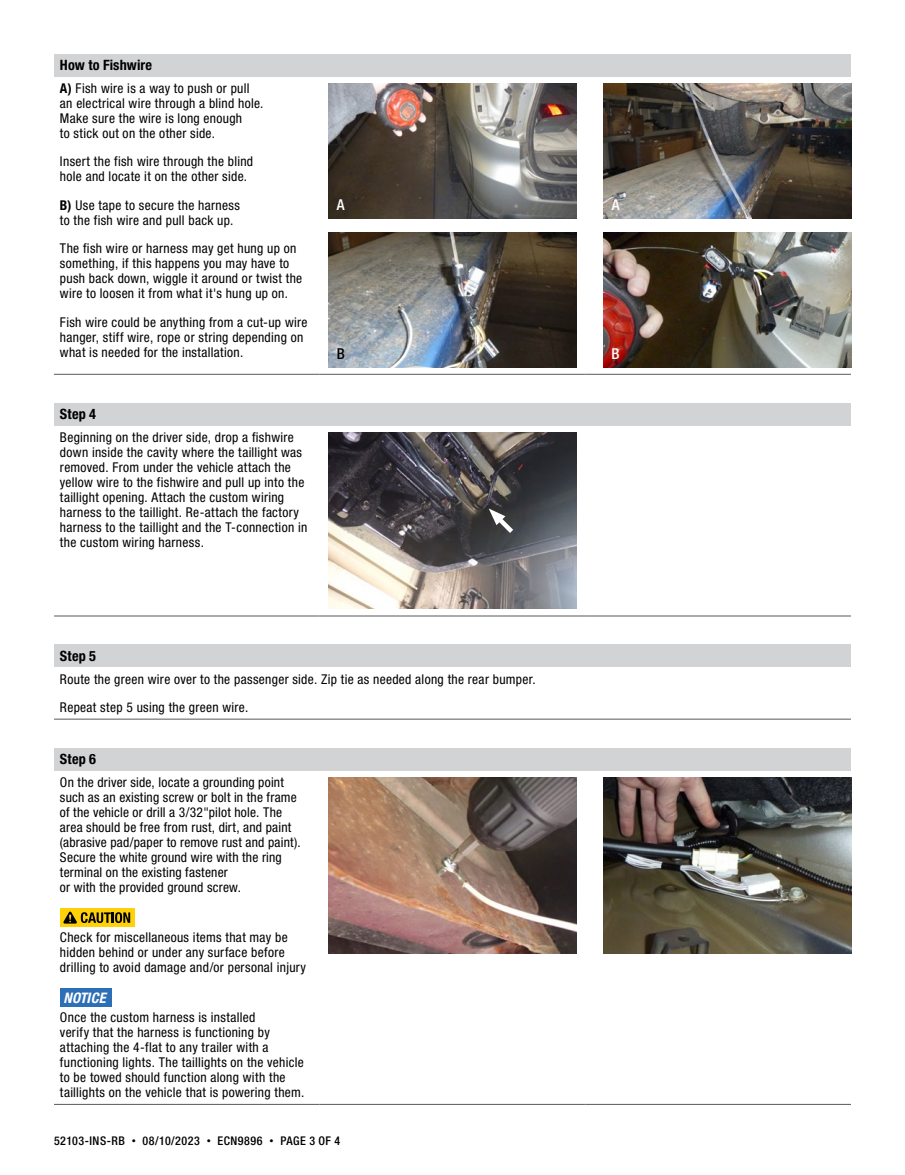
<style>
.page{position:relative;width:905px;height:1175px;background:#fff}
.page>*{position:absolute;margin:0;border:0;box-sizing:border-box;transform-origin:0 0}
.t1{font:500 condensed 15px "Helvetica Neue LT Std";color:#fff}
.t2{font:500 condensed 15px "Helvetica Neue LT Std";color:#000}
.t3{font:italic 700 condensed 14.55px "Helvetica Neue LT Std";letter-spacing:.02em;color:#fff}
.t4{font:700 condensed 14.25px "Helvetica Neue LT Std";letter-spacing:.01em;color:#000}
.t5{font:condensed 13.5px/15px "Helvetica Neue LT Std";letter-spacing:.02em;color:#000}
.t6{font:500 condensed 12px "Helvetica Neue LT Std";letter-spacing:.04em;color:#000}
.s1{font-weight:700}
.s2{font-family:"DINOT";font-weight:400;font-stretch:normal;font-size:9px}
</style>
<div class="page">
<div style="left:54px;top:645px;width:796px;height:22px;background:#d1d3d4"></div>
<hr style="left:54px;top:718px;width:796px;height:1px;background:#58595b">
<div style="left:54px;top:403px;width:796px;height:22px;background:#d1d3d4"></div>
<hr style="left:54px;top:615px;width:266px;height:1px;background:#58595b">
<hr style="left:320px;top:615px;width:265px;height:1px;background:#58595b">
<hr style="left:585px;top:615px;width:265px;height:1px;background:#58595b">
<img style="left:329px;top:432px;width:247px;height:177px">
<div style="left:54px;top:54px;width:796px;height:22px;background:#d1d3d4"></div>
<hr style="left:54px;top:374px;width:266px;height:1px;background:#58595b">
<hr style="left:320px;top:374px;width:265px;height:1px;background:#58595b">
<hr style="left:585px;top:374px;width:265px;height:1px;background:#58595b">
<img style="left:329px;top:83px;width:247px;height:135px">
<img style="left:603px;top:83px;width:248px;height:135px">
<img style="left:329px;top:232px;width:247px;height:135px">
<img style="left:603px;top:232px;width:248px;height:135px">
<div style="left:54px;top:748px;width:796px;height:22px;background:#d1d3d4"></div>
<hr style="left:54px;top:1104px;width:266px;height:1px;background:#58595b">
<hr style="left:320px;top:1104px;width:265px;height:1px;background:#58595b">
<hr style="left:585px;top:1104px;width:265px;height:1px;background:#58595b">
<div style="left:60px;top:908px;width:74px;height:19px;background:#fed109"></div>
<svg style="left:63px;top:911px;width:67px;height:12px"></svg>
<div style="left:60px;top:988px;width:52px;height:19px;background:#2d6fb7"></div>
<img style="left:329px;top:777px;width:247px;height:176px">
<img style="left:603px;top:777px;width:248px;height:176px">
<svg style="left:488px;top:508px;width:30px;height:30px"></svg>
<p class="t4" style="left:60px;top:56px;width:94px">How to Fishwire</p>
<p class="t5" style="left:60px;top:80px;width:205px"><span class="s1">A)</span> Fish wire is a way to push or pull an electrical wire through a blind hole.<br>Make sure the wire is long enough<br>to stick out on the other side.</p>
<p class="t5" style="left:60px;top:154px;width:195px">Insert the fish wire through the blind hole and locate it on the other side.</p>
<p class="t5" style="left:60px;top:197px;width:181px"><span class="s1">B)</span> Use tape to secure the harness to the fish wire and pull back up.</p>
<p class="t5" style="left:60px;top:241px;width:244px">The fish wire or harness may get hung up on something, if this happens you may have to push back down, wiggle it around or twist the wire to loosen it from what it's hung up on.</p>
<p class="t5" style="left:60px;top:314px;width:249px">Fish wire could be anything from a cut-up wire hanger, stiff wire, rope or string depending on what is needed for the installation.</p>
<p class="t4" style="left:60px;top:405px;width:38px">Step 4</p>
<p class="t5" style="left:60px;top:429px;width:249px">Beginning on the driver side, drop a fishwire down inside the cavity where the taillight was removed. From under the vehicle attach the yellow wire to the fishwire and pull up into the taillight opening. Attach the custom wiring harness to the taillight. Re-attach the factory harness to the taillight and the T-connection in the custom wiring harness.</p>
<p class="t1" style="left:337px;top:196px;width:9px">A</p>
<p class="t1" style="left:611px;top:196px;width:9px">A</p>
<p class="t2" style="left:337px;top:344px;width:10px">B</p>
<p class="t1" style="left:611px;top:344px;width:10px">B</p>
<p class="t4" style="left:60px;top:647px;width:38px">Step 5</p>
<p class="t5" style="left:60px;top:664px;width:477px;line-height:28.5px">Route the green wire over to the passenger side. Zip tie as needed along the rear bumper.<br>Repeat step 5 using the green wire.</p>
<p class="t4" style="left:60px;top:750px;width:38px">Step 6</p>
<p class="t5" style="left:60px;top:774px;width:242px">On the driver side, locate a grounding point such as an existing screw or bolt in the frame of the vehicle or drill a 3/32"pilot hole. The area should be free from rust, dirt, and paint (abrasive pad/paper to remove rust and paint).<br>Secure the white ground wire with the ring terminal on the existing fastener<br>or with the provided ground screw.</p>
<p class="t5" style="left:60px;top:929px;width:247px">Check for miscellaneous items that may be hidden behind or under any surface before drilling to avoid damage and/or personal injury</p>
<p class="t3" style="left:63px;top:989px;width:44px">NOTICE</p>
<p class="t5" style="left:60px;top:1010px;width:246px">Once the custom harness is installed<br>verify that the harness is functioning by attaching the 4-flat to any trailer with a functioning lights. The taillights on the vehicle to be towed should function along with the taillights on the vehicle that is powering them.</p>
<p class="t6" style="left:54px;top:1133px;width:288px">52103-INS-RB <span class="s2">•</span> 08/10/2023 <span class="s2">•</span> ECN9896 <span class="s2">•</span> PAGE 3 OF 4</p>
</div>
